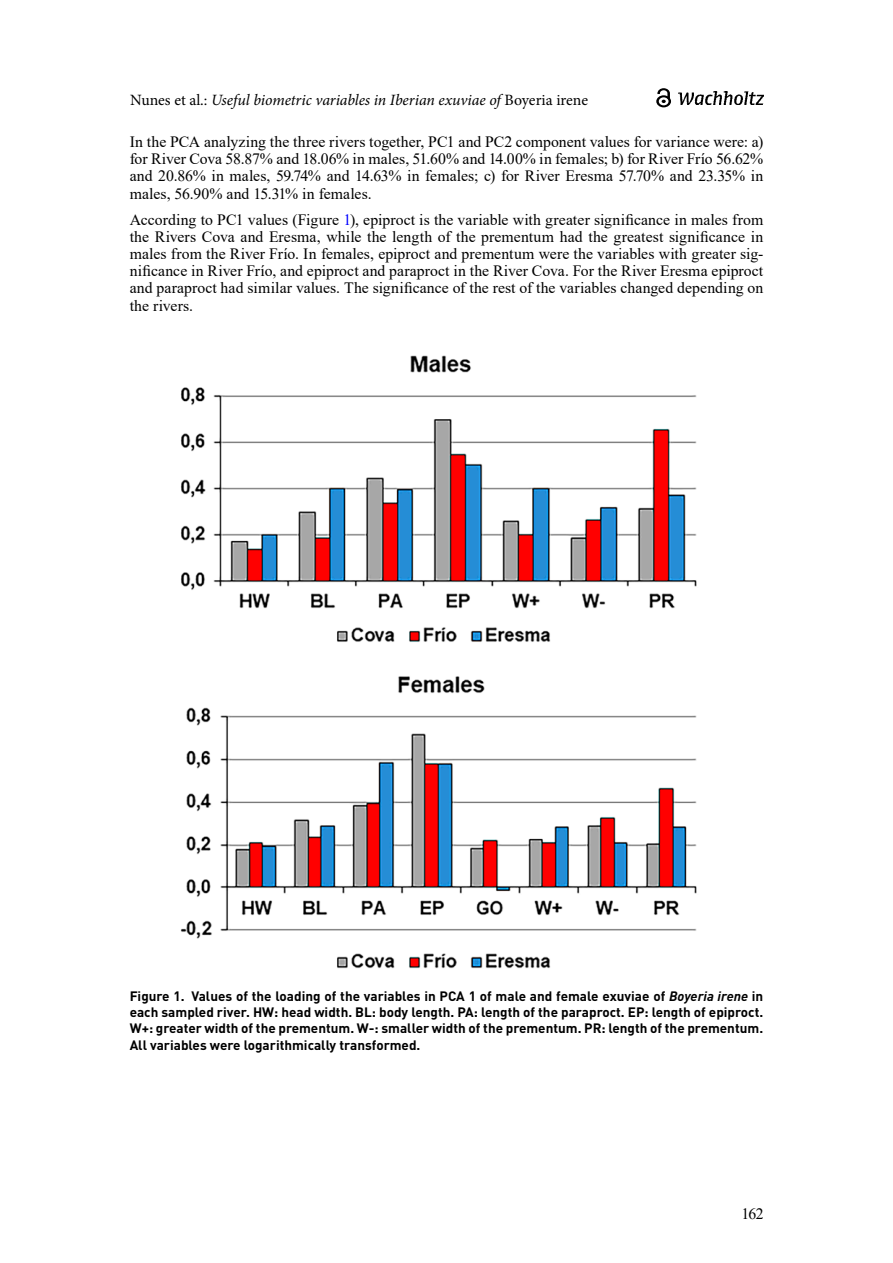
<style>
.page{position:relative;width:893px;height:1263px;background:#fff}
.page>*{position:absolute;margin:0;border:0;box-sizing:border-box;transform-origin:0 0}
.t1{font:15.75px/17.2px "Times New Roman";letter-spacing:.005em;color:#000;text-align:justify}
.t2{font:italic 15.75px "Minion Pro";letter-spacing:-.005em;color:#000}
.t3{font:700 13.5px/16.2px "DINOT";color:#000;text-align:justify}
.s1{font-style:normal}
.s2{color:#00f}
.s3{font-style:italic}
</style>
<div class="page">
<svg style="left:656px;top:88px;width:15px;height:19px"></svg>
<img style="left:678px;top:91px;width:85px;height:13px">
<img style="left:180px;top:355px;width:517px;height:614px">
<p class="t2" style="left:130px;top:89px;width:459px"><span class="s1">Nunes et al.:</span> Useful biometric variables in Iberian exuviae of <span class="s1">Boyeria irene</span></p>
<p class="t1" style="left:130px;top:133px;width:635px">In the PCA analyzing the three rivers together, PC1 and PC2 component values for variance were: a) for River Cova 58.87% and 18.06% in males, 51.60% and 14.00% in females; b) for River Frío 56.62% and 20.86% in males, 59.74% and 14.63% in females; c) for River Eresma 57.70% and 23.35% in males, 56.90% and 15.31% in females.</p>
<p class="t1" style="left:130px;top:210px;width:635px">According to PC1 values (Figure <span class="s2">1</span>), epiproct is the variable with greater significance in males from the Rivers Cova and Eresma, while the length of the prementum had the greatest significance in males from the River Frío. In females, epiproct and prementum were the variables with greater sig&shy;nificance in River Frío, and epiproct and paraproct in the River Cova. For the River Eresma epiproct and paraproct had similar values. The significance of the rest of the variables changed depending on the rivers.</p>
<p class="t3" style="left:130px;top:987px;width:635px">Figure 1. Values of the loading of the variables in PCA 1 of male and female exuviae of <span class="s3">Boyeria irene</span> in each sampled river. HW: head width. BL: body length. PA: length of the paraproct. EP: length of epiproct.<br>W+: greater width of the prementum. W-: smaller width of the prementum. PR: length of the prementum.<br>All variables were logarithmically transformed.</p>
<p class="t1" style="left:742px;top:1204px;width:24px">162</p>
</div>
